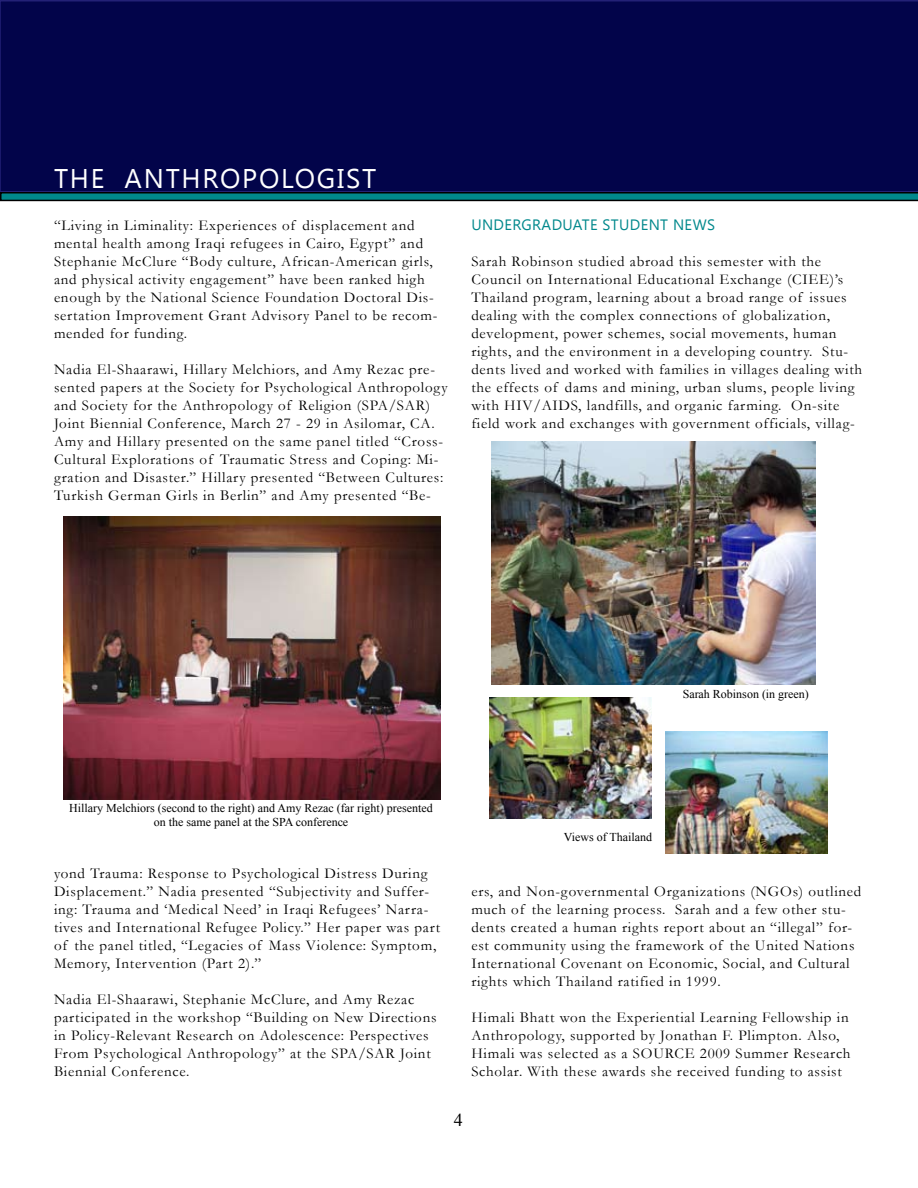
<style>
.page{position:relative;width:918px;height:1188px;background:#fff}
.page>*{position:absolute;margin:0;border:0;box-sizing:border-box;transform-origin:0 0}
.t1{font:27px "Segoe UI";letter-spacing:.065em;color:#fff}
.t2{font:18px "Times New Roman";color:#000}
.t3{font:15px/18px "Garamond";letter-spacing:.05em;color:#000}
.t4{font:15px "Segoe UI";color:#00888c}
.t5{font:12px/14.4px "Times New Roman";color:#000;text-align:center}
</style>
<div class="page">
<div style="left:0;top:0;width:918px;height:192px;background:#02044a"></div>
<svg style="left:0;top:192px;width:918px;height:10px;background:#14686b"></svg>
<img style="left:63px;top:516px;width:378px;height:284px">
<img style="left:489px;top:697px;width:162px;height:122px">
<img style="left:492px;top:441px;width:324px;height:243px">
<img style="left:665px;top:732px;width:162px;height:121px">
<h1 class="t1" style="left:54px;top:159px;width:324px">THE ANTHROPOLOGIST</h1>
<p class="t3" style="left:54px;top:216px;width:385px">“Living in Liminality: Experiences of displacement and mental health among Iraqi refugees in Cairo, Egypt” and Stephanie McClure “Body culture, African-American girls, and physical activity engagement” have been ranked high enough by the National Science Foundation Doctoral Dis&shy;sertation Improvement Grant Advisory Panel to be recom&shy;mended for funding.</p>
<p class="t3" style="left:54px;top:360px;width:395px">Nadia El-Shaarawi, Hillary Melchiors, and Amy Rezac pre&shy;sented papers at the Society for Psychological Anthropology and Society for the Anthropology of Religion (SPA/SAR)<br>Joint Biennial Conference, March 27 - 29 in Asilomar, CA.<br>Amy and Hillary presented on the same panel titled “Cross-Cultural Explorations of Traumatic Stress and Coping: Mi&shy;gration and Disaster.” Hillary presented “Between Cultures:<br>Turkish German Girls in Berlin” and Amy presented “Be-</p>
<p class="t4" style="left:471px;top:214px;width:11px">UNDER</p>
<p class="t4" style="left:522px;top:214px;width:21px">GRADUATE</p>
<p class="t4" style="left:603px;top:214px;width:19px">STUDENT</p>
<p class="t4" style="left:673px;top:214px;width:23px">NEWS</p>
<p class="t3" style="left:471px;top:252px;width:392px">Sarah Robinson studied abroad this semester with the Council on International Educational Exchange (CIEE)’s Thailand program, learning about a broad range of issues dealing with the complex connections of globalization, development, power schemes, social movements, human rights, and the environment in a developing country. Stu&shy;dents lived and worked with families in villages dealing with the effects of dams and mining, urban slums, people living with HIV/AIDS, landfills, and organic farming. On-site field work and exchanges with government officials, villag-</p>
<p class="t5" style="left:683px;top:686px;width:128px">Sarah Robinson (in green)</p>
<p class="t5" style="left:69px;top:801px;width:365px">Hillary Melchiors (second to the right) and Amy Rezac (far right) presented on the same panel at the SPA conference</p>
<p class="t3" style="left:54px;top:864px;width:388px">yond Trauma: Response to Psychological Distress During Displacement.” Nadia presented “Subjectivity and Suffer&shy;ing: Trauma and ‘Medical Need’ in Iraqi Refugees’ Narra&shy;tives and International Refugee Policy.” Her paper was part of the panel titled, “Legacies of Mass Violence: Symptom, Memory, Intervention (Part 2).”</p>
<p class="t3" style="left:54px;top:990px;width:384px">Nadia El-Shaarawi, Stephanie McClure, and Amy Rezac participated in the workshop “Building on New Directions in Policy-Relevant Research on Adolescence: Perspectives From Psychological Anthropology” at the SPA/SAR Joint Biennial Conference.</p>
<p class="t5" style="left:564px;top:830px;width:90px">Views of Thailand</p>
<p class="t3" style="left:471px;top:882px;width:392px">ers, and Non-governmental Organizations (NGOs) outlined much of the learning process. Sarah and a few other stu&shy;dents created a human rights report about an “illegal” for&shy;est community using the framework of the United Nations International Covenant on Economic, Social, and Cultural rights which Thailand ratified in 1999.</p>
<p class="t3" style="left:471px;top:1008px;width:381px">Himali Bhatt won the Experiential Learning Fellowship in Anthropology, supported by Jonathan F. Plimpton. Also, Himali was selected as a SOURCE 2009 Summer Research Scholar. With these awards she received funding to assist</p>
<p class="t2" style="left:454px;top:1108px;width:10px">4</p>
</div>
